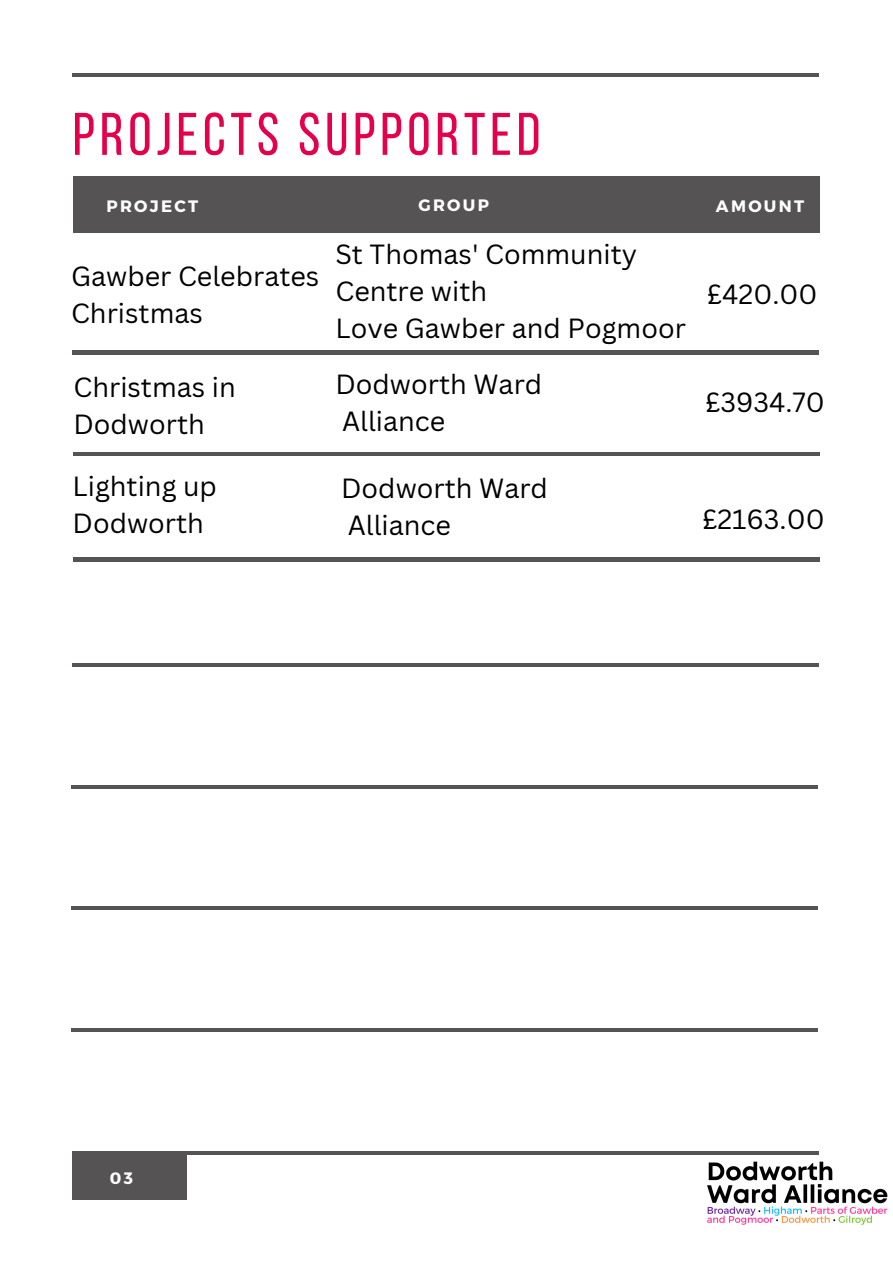
<style>
.page{position:relative;width:893px;height:1264px;background:#fff}
.page>*{position:absolute;margin:0;border:0;box-sizing:border-box;transform-origin:0 0}
.t1{font:60px "Bebas Neue";letter-spacing:.08em;color:#e4004b}
.t2{font:27px/37px "Canva Sans";color:#000}
.t3{font:700 16.5px "Montserrat";letter-spacing:.14em;color:#fff}
</style>
<div class="page">
<div style="left:73px;top:177px;width:746px;height:56px;background:#565355"></div>
<div style="left:73px;top:1153px;width:114px;height:46px;background:#565355"></div>
<img style="left:702px;top:1154px;width:186px;height:71px">
<hr style="left:72px;top:1151px;width:747px;height:3px;background:#565355">
<hr style="left:72px;top:351px;width:746px;height:3px;background:#565355">
<hr style="left:73px;top:452px;width:746px;height:3px;background:#565355">
<hr style="left:72px;top:73px;width:747px;height:4px;background:#565355">
<hr style="left:72px;top:663px;width:746px;height:3px;background:#565355">
<hr style="left:71px;top:785px;width:746px;height:3px;background:#565355">
<hr style="left:73px;top:558px;width:747px;height:3px;background:#565355">
<hr style="left:71px;top:906px;width:746px;height:4px;background:#565355">
<hr style="left:71px;top:1028px;width:747px;height:3px;background:#565355">
<h1 class="t1" style="left:73px;top:110px;width:469px">PROJECTS SUPPORTED</h1>
<p class="t3" style="left:106px;top:195px;width:93px">PROJECT</p>
<p class="t3" style="left:418px;top:195px;width:72px">GROUP</p>
<p class="t3" style="left:716px;top:195px;width:90px">AMOUNT</p>
<p class="t2" style="left:71px;top:257px;width:250px">Gawber Celebrates<br>Christmas</p>
<p class="t2" style="left:73px;top:367px;width:164px">Christmas in<br>Dodworth</p>
<p class="t2" style="left:73px;top:466px;width:146px">Lighting up<br>Dodworth</p>
<p class="t2" style="left:335px;top:235px;width:352px">St Thomas' Community<br>Centre with<br>Love Gawber and Pogmoor</p>
<p class="t2" style="left:335px;top:365px;width:208px">Dodworth Ward<br>Alliance</p>
<p class="t2" style="left:707px;top:274px;width:112px">£420.00</p>
<p class="t2" style="left:705px;top:383px;width:121px">£3934.70</p>
<p class="t2" style="left:341px;top:469px;width:208px">Dodworth Ward<br>Alliance</p>
<p class="t2" style="left:702px;top:500px;width:124px">£2163.00</p>
<p class="t3" style="left:110px;top:1167px;width:25px">03</p>
</div>
